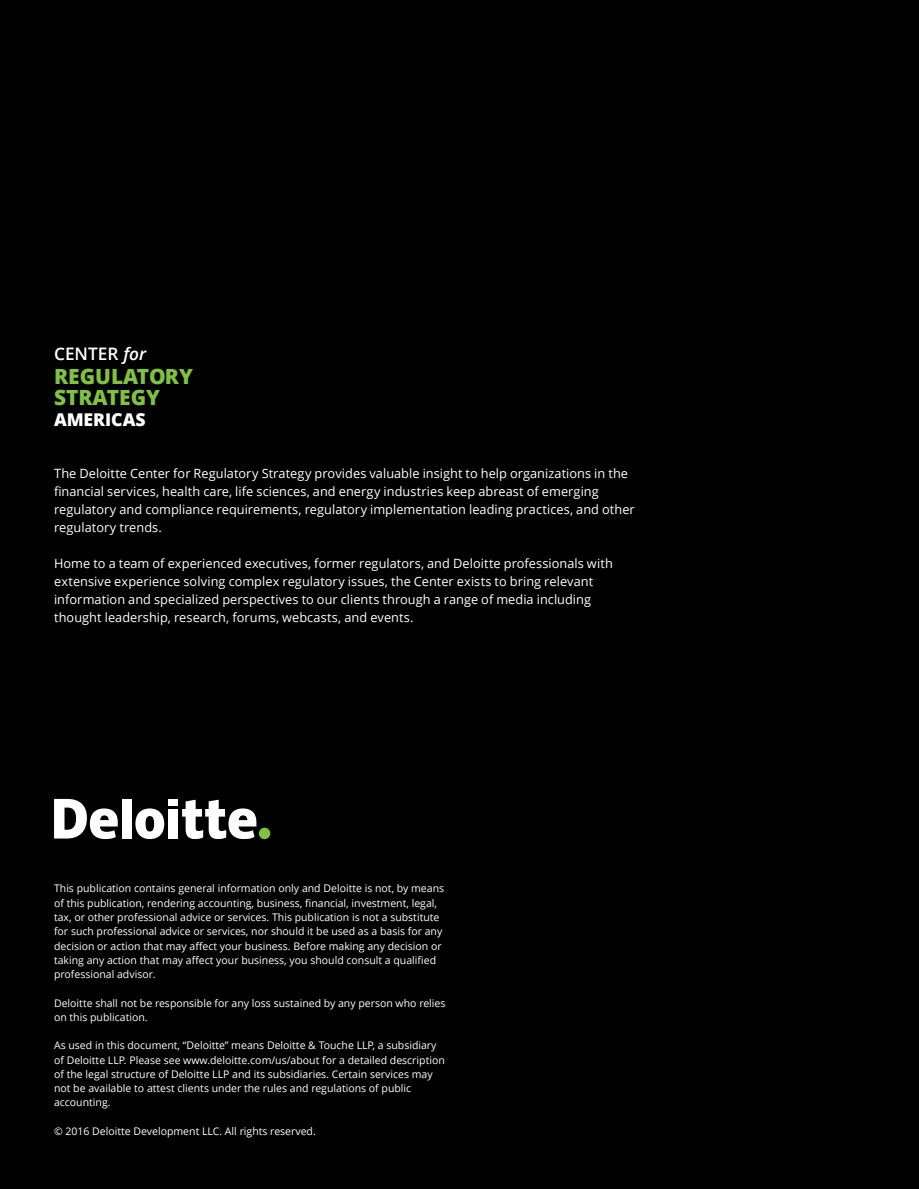
<style>
.page{position:relative;width:919px;height:1189px;background:#fff}
.page>*{position:absolute;margin:0;border:0;box-sizing:border-box;transform-origin:0 0}
.t1{font:800 20.85px/20.5px "Open Sans";color:#7fc241}
.t2{font:800 17.55px "Open Sans";color:#fff}
.t3{font:600 17.25px "Open Sans";color:#fff}
.Body_copy__white_8_5{font:12.75px/18px "Open Sans";letter-spacing:.005em;color:#fff}
.Footer_copy{font:10.5px/14.2px "Open Sans";color:#fff}
.s1{font-style:italic}
</style>
<div class="page">
<div style="left:0;top:0;width:918px;height:1188px;background:#010101"></div>
<div style="left:259px;top:827px;width:11px;height:11px;background:#7fc241;border-radius:50%"></div>
<div style="left:121px;top:798px;width:10px;height:40px;background:#fff"></div>
<svg style="left:135px;top:808px;width:29px;height:30px"></svg>
<div style="left:168px;top:808px;width:10px;height:30px;background:#fff"></div>
<div style="left:168px;top:798px;width:10px;height:7px;background:#fff"></div>
<svg style="left:182px;top:799px;width:74px;height:39px"></svg>
<svg style="left:54px;top:798px;width:64px;height:40px"></svg>
<h3 class="t3" style="left:54px;top:342px;width:94px">CENTER <span class="s1">for</span></h3>
<h1 class="t1" style="left:54px;top:365px;width:140px">REGULATORY<br>STRATEGY</h1>
<h2 class="t2" style="left:54px;top:405px;width:93px">AMERICAS</h2>
<p class="Body_copy__white_8_5" style="left:54px;top:464px;width:582px">The Deloitte Center for Regulatory Strategy provides valuable insight to help organizations in the financial services, health care, life sciences, and energy industries keep abreast of emerging regulatory and compliance requirements, regulatory implementation leading practices, and other regulatory trends.</p>
<p class="Body_copy__white_8_5" style="left:54px;top:554px;width:560px">Home to a team of experienced executives, former regulators, and Deloitte professionals with extensive experience solving complex regulatory issues, the Center exists to bring relevant information and specialized perspectives to our clients through a range of media including thought leadership, research, forums, webcasts, and events.</p>
<p class="Footer_copy" style="left:54px;top:881px;width:391px">This publication contains general information only and Deloitte is not, by means of this publication, rendering accounting, business, financial, investment, legal, tax, or other professional advice or services. This publication is not a substitute for such professional advice or services, nor should it be used as a basis for any decision or action that may affect your business. Before making any decision or taking any action that may affect your business, you should consult a qualified professional advisor.</p>
<p class="Footer_copy" style="left:54px;top:995px;width:393px">Deloitte shall not be responsible for any loss sustained by any person who relies on this publication.</p>
<p class="Footer_copy" style="left:54px;top:1037px;width:392px">As used in this document, “Deloitte” means Deloitte &amp; Touche LLP, a subsidiary of Deloitte LLP. Please see www.deloitte.com/us/about for a detailed description of the legal structure of Deloitte LLP and its subsidiaries. Certain services may not be available to attest clients under the rules and regulations of public accounting.</p>
<p class="Footer_copy" style="left:54px;top:1123px;width:263px">© 2016 Deloitte Development LLC. All rights reserved.</p>
</div>
